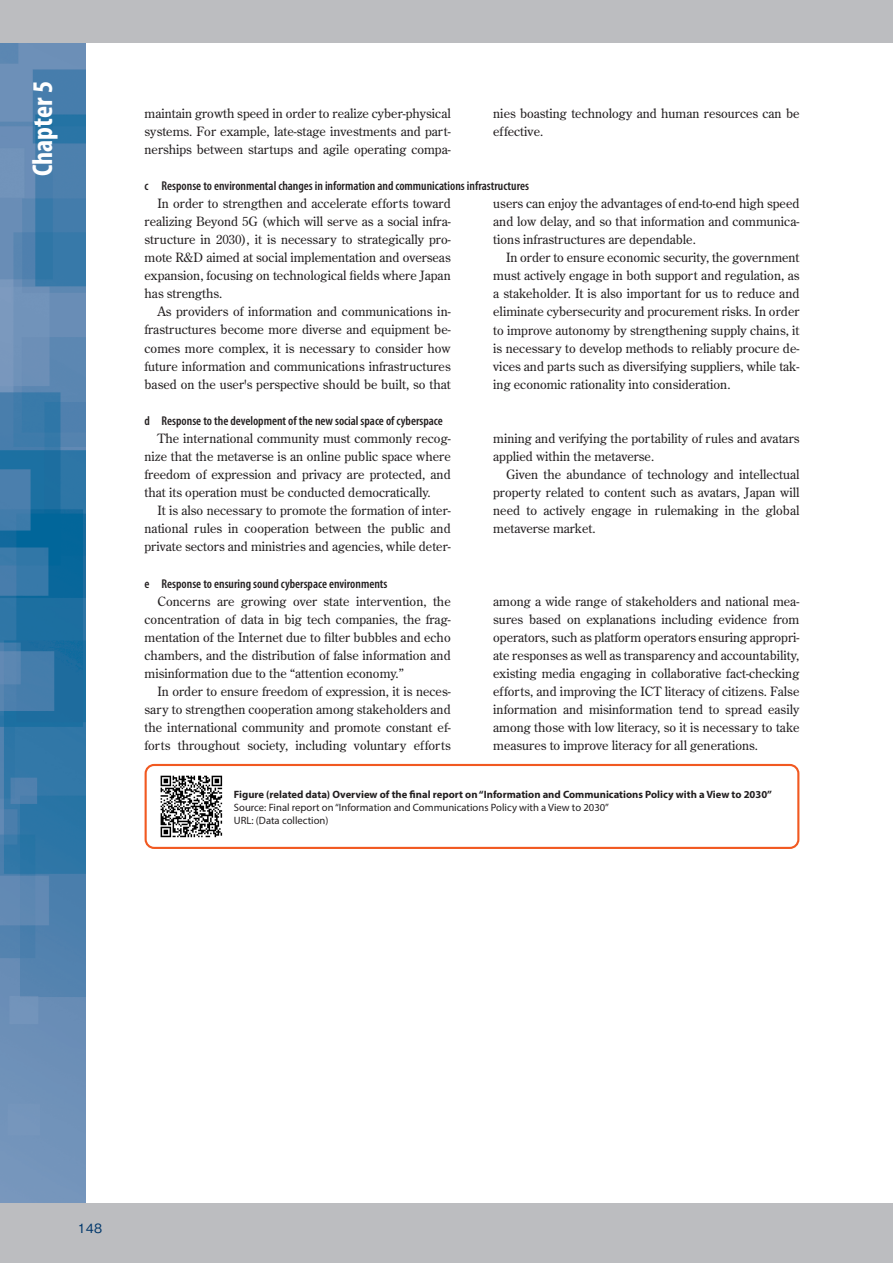
<style>
.page{position:relative;width:893px;height:1263px;background:#fff}
.page>*{position:absolute;margin:0;border:0;box-sizing:border-box;transform-origin:0 0}
.t1{font:700 condensed 28.65px "Myriad Pro";color:#fff}
.t2{font:12.75px/18.1px "Century Old Style Std";color:#231f20;text-align:justify}
.t3{font:600 condensed 12.75px "Myriad Pro";color:#231f20}
.t4{font:500 12.75px "Gothic BBB Pr 6";color:#00376b}
.t5{font:700 10.65px "Myriad Pro";color:#231f20}
.t6{font:10.65px/12.8px "Myriad Pro";color:#231f20}
</style>
<div class="page">
<div style="left:145px;top:764px;width:654px;height:85px;border:2px solid #f15921;border-radius:9px"></div>
<svg style="left:160px;top:775px;width:63px;height:63px"></svg>
<img style="left:0;top:43px;width:85px;height:1160px">
<div style="left:0;top:1203px;width:893px;height:60px;background:#bcbdc0"></div>
<div style="left:0;top:0;width:893px;height:43px;background:#bcbdc0"></div>
<h1 class="t1" style="left:25px;top:176px;width:97px;rotate:-90deg">Chapter 5</h1>
<p class="t2" style="left:145px;top:104px;width:308px">maintain growth speed in order to realize cyber-physical systems. For example, late-stage investments and part&shy;nerships between startups and agile operating compa-</p>
<p class="t2" style="left:493px;top:104px;width:308px">nies boasting technology and human resources can be effective.</p>
<p class="t3" style="left:145px;top:178px;width:386px">c Response to environmental changes in information and communications infrastructures</p>
<p class="t2" style="left:145px;top:194px;width:308px;text-indent:13px">In order to strengthen and accelerate efforts toward realizing Beyond 5G (which will serve as a social infra&shy;structure in 2030), it is necessary to strategically pro&shy;mote R&amp;D aimed at social implementation and overseas expansion, focusing on technological fields where Japan has strengths.</p>
<p class="t2" style="left:145px;top:302px;width:308px;text-indent:13px">As providers of information and communications in&shy;frastructures become more diverse and equipment be&shy;comes more complex, it is necessary to consider how future information and communications infrastructures based on the user's perspective should be built, so that</p>
<p class="t2" style="left:493px;top:194px;width:308px">users can enjoy the advantages of end-to-end high speed and low delay, and so that information and communica&shy;tions infrastructures are dependable.</p>
<p class="t2" style="left:493px;top:248px;width:308px;text-indent:13px">In order to ensure economic security, the government must actively engage in both support and regulation, as a stakeholder. It is also important for us to reduce and eliminate cybersecurity and procurement risks. In order to improve autonomy by strengthening supply chains, it is necessary to develop methods to reliably procure de&shy;vices and parts such as diversifying suppliers, while tak&shy;ing economic rationality into consideration.</p>
<p class="t3" style="left:145px;top:413px;width:300px">d Response to the development of the new social space of cyberspace</p>
<p class="t2" style="left:145px;top:429px;width:308px;text-indent:13px">The international community must commonly recog&shy;nize that the metaverse is an online public space where freedom of expression and privacy are protected, and that its operation must be conducted democratically.</p>
<p class="t2" style="left:145px;top:501px;width:308px;text-indent:13px">It is also necessary to promote the formation of inter&shy;national rules in cooperation between the public and private sectors and ministries and agencies, while deter-</p>
<p class="t2" style="left:493px;top:429px;width:308px">mining and verifying the portability of rules and avatars applied within the metaverse.</p>
<p class="t2" style="left:493px;top:465px;width:308px;text-indent:13px">Given the abundance of technology and intellectual property related to content such as avatars, Japan will need to actively engage in rulemaking in the global metaverse market.</p>
<p class="t3" style="left:145px;top:575px;width:244px">e Response to ensuring sound cyberspace environments</p>
<p class="t2" style="left:145px;top:592px;width:308px;text-indent:13px">Concerns are growing over state intervention, the concentration of data in big tech companies, the frag&shy;mentation of the Internet due to filter bubbles and echo chambers, and the distribution of false information and misinformation due to the “attention economy.”</p>
<p class="t2" style="left:145px;top:682px;width:308px;text-indent:13px">In order to ensure freedom of expression, it is neces&shy;sary to strengthen cooperation among stakeholders and the international community and promote constant ef&shy;forts throughout society, including voluntary efforts</p>
<p class="t2" style="left:493px;top:592px;width:308px">among a wide range of stakeholders and national mea&shy;sures based on explanations including evidence from operators, such as platform operators ensuring appropri&shy;ate responses as well as transparency and accountability, existing media engaging in collaborative fact-checking efforts, and improving the ICT literacy of citizens. False information and misinformation tend to spread easily among those with low literacy, so it is necessary to take measures to improve literacy for all generations.</p>
<p class="t5" style="left:234px;top:788px;width:540px">Figure (related data) Overview of the final report on “Information and Communications Policy with a View to 2030”</p>
<p class="t6" style="left:234px;top:801px;width:377px">Source: Final report on “Information and Communications Policy with a View to 2030”<br>URL: (Data collection)</p>
<p class="t4" style="left:78px;top:1218px;width:26px">148</p>
</div>
